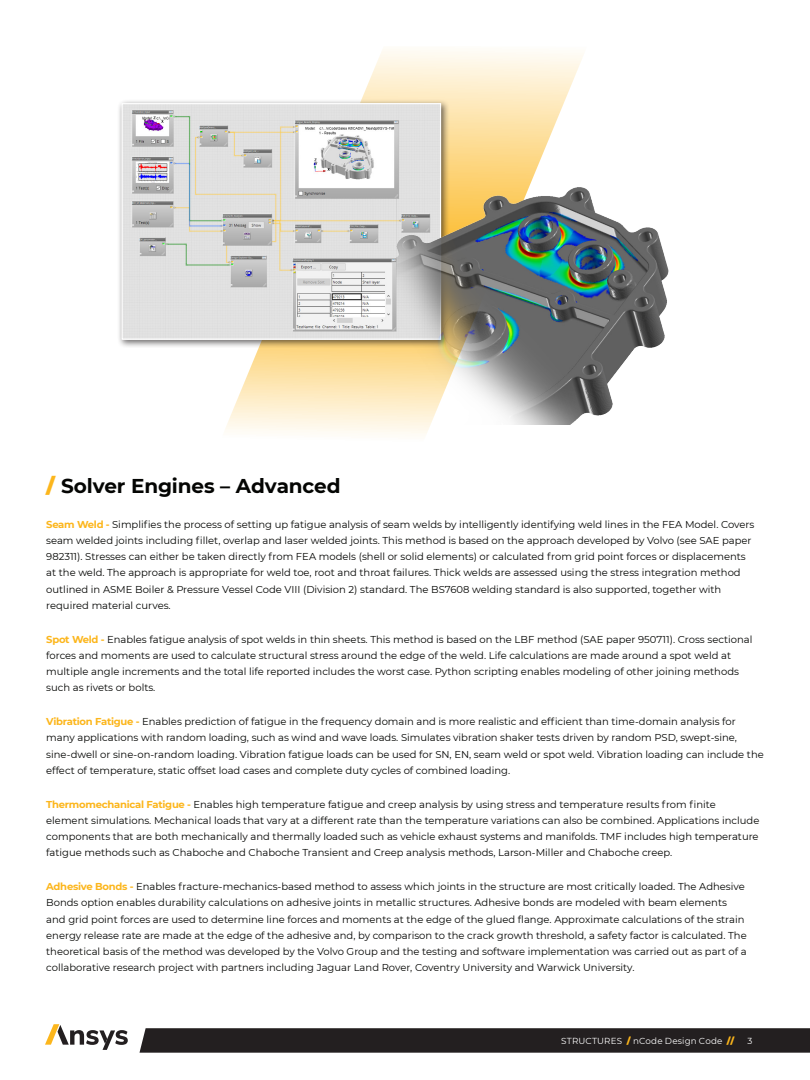
<style>
.page{position:relative;width:810px;height:1080px;background:#fff}
.page>*{position:absolute;margin:0;border:0;box-sizing:border-box;transform-origin:0 0}
.t1{font:700 20px "Montserrat";letter-spacing:-.005em;color:#040503}
.t2{font:10px/16.2px "Montserrat";color:#040503}
.t3{font:8.75px "Montserrat";letter-spacing:.015em;color:#fff}
.s1{font-weight:900;color:#fcb61c}
.s2{font-weight:700;color:#fcb61c}
</style>
<div class="page">
<svg style="left:140px;top:1028px;width:670px;height:25px;background:#282425"></svg>
<svg style="left:45px;top:1024px;width:83px;height:26px"></svg>
<svg style="left:225px;top:49px;width:359px;height:385px"></svg>
<div style="left:118px;top:99px;width:332px;height:249px;background:#231f20;opacity:.66"></div>
<img style="left:124px;top:105px;width:315px;height:233px">
<div style="left:122px;top:103px;width:319px;height:237px;border:1px solid #fff"></div>
<img style="left:396px;top:184px;width:273px;height:240px">
<p class="t1" style="left:46px;top:471px;width:296px"><span class="s1">/</span> Solver Engines – Advanced</p>
<p class="t2" style="left:46px;top:516px;width:710px"><span class="s2">Seam Weld -</span> Simplifies the process of setting up fatigue analysis of seam welds by intelligently identifying weld lines in the FEA Model. Covers seam welded joints including fillet, overlap and laser welded joints. This method is based on the approach developed by Volvo (see SAE paper 982311). Stresses can either be taken directly from FEA models (shell or solid elements) or calculated from grid point forces or displacements at the weld. The approach is appropriate for weld toe, root and throat failures. Thick welds are assessed using the stress integration method outlined in ASME Boiler &amp; Pressure Vessel Code VIII (Division 2) standard. The BS7608 welding standard is also supported, together with required material curves.</p>
<p class="t2" style="left:46px;top:631px;width:708px"><span class="s2">Spot Weld -</span> Enables fatigue analysis of spot welds in thin sheets. This method is based on the LBF method (SAE paper 950711). Cross sectional forces and moments are used to calculate structural stress around the edge of the weld. Life calculations are made around a spot weld at multiple angle increments and the total life reported includes the worst case. Python scripting enables modeling of other joining methods such as rivets or bolts.</p>
<p class="t2" style="left:46px;top:713px;width:719px"><span class="s2">Vibration Fatigue -</span> Enables prediction of fatigue in the frequency domain and is more realistic and efficient than time-domain analysis for many applications with random loading, such as wind and wave loads. Simulates vibration shaker tests driven by random PSD, swept-sine, sine-dwell or sine-on-random loading. Vibration fatigue loads can be used for SN, EN, seam weld or spot weld. Vibration loading can include the effect of temperature, static offset load cases and complete duty cycles of combined loading.</p>
<p class="t2" style="left:46px;top:796px;width:715px"><span class="s2">Thermomechanical Fatigue -</span> Enables high temperature fatigue and creep analysis by using stress and temperature results from finite element simulations. Mechanical loads that vary at a different rate than the temperature variations can also be combined. Applications include components that are both mechanically and thermally loaded such as vehicle exhaust systems and manifolds. TMF includes high temperature fatigue methods such as Chaboche and Chaboche Transient and Creep analysis methods, Larson-Miller and Chaboche creep.</p>
<p class="t2" style="left:46px;top:878px;width:702px"><span class="s2">Adhesive Bonds -</span> Enables fracture-mechanics-based method to assess which joints in the structure are most critically loaded. The Adhesive Bonds option enables durability calculations on adhesive joints in metallic structures. Adhesive bonds are modeled with beam elements and grid point forces are used to determine line forces and moments at the edge of the glued flange. Approximate calculations of the strain energy release rate are made at the edge of the adhesive and, by comparison to the crack growth threshold, a safety factor is calculated. The theoretical basis of the method was developed by the Volvo Group and the testing and software implementation was carried out as part of a collaborative research project with partners including Jaguar Land Rover, Coventry University and Warwick University.</p>
<p class="t3" style="left:561px;top:1035px;width:175px">STRUCTURES <span class="s1">/</span> nCode Design Code <span class="s1">//</span></p>
<p class="t3" style="left:747px;top:1035px;width:6px">3</p>
</div>
